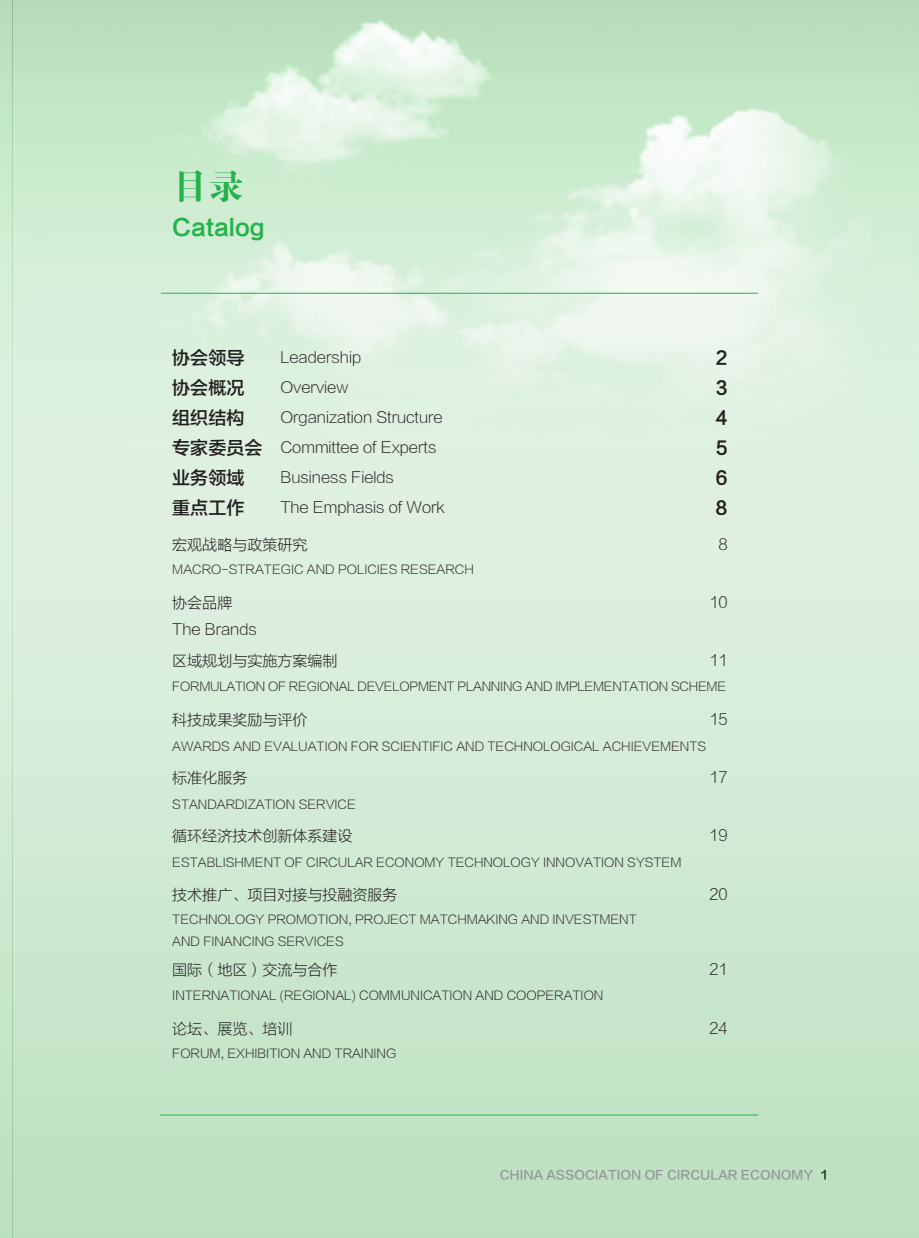
<style>
.page{position:relative;width:919px;height:1238px;background:#fff}
.page>*{position:absolute;margin:0;border:0;box-sizing:border-box;transform-origin:0 0}
.t1{font:36px "FZDBSJW GB1 0";color:#23b24b}
.t2{font:22.5px "FZLTZHK GBK1 0";color:#23b24b}
.t3{font:18px "FZLTZHK GBK1 0";color:#231f20}
.t4{font:15px/31.2px "FZLTXHJW GB1 0";color:#231f20}
.t5{font:12px/22.2px "FZLTXHJW GB1 0";color:#231f20}
.t6{font:12px "FZLTXHJW GB1 0";letter-spacing:-.02em;color:#231f20}
.t7{font:12px "FZLTZHJW GB1 0";color:#939598}
.s1{font-family:"FZLTZHK GBK1 0";font-size:18px}
.s2{color:#231f20}
</style>
<div class="page">
<svg style="left:13px;top:653px;width:905px;height:584px;fill:#cbe7ce"></svg>
<hr style="left:161px;top:293px;width:597px;height:1px;background:#23b24b">
<hr style="left:160px;top:1114px;width:598px;height:1px;background:#23b24b">
<svg style="left:0;top:1px;width:13px;height:1236px"></svg>
<h1 class="t1" style="left:172px;top:167px;width:73px">目录</h1>
<h2 class="t2" style="left:172px;top:215px;width:94px">Catalog</h2>
<h3 class="t3" style="left:172px;top:348px;width:73px">协会领导</h3>
<p class="t4" style="left:280px;top:342px;width:82px">Leadership</p>
<h3 class="t3" style="left:716px;top:348px;width:13px">2</h3>
<h3 class="t3" style="left:172px;top:378px;width:73px">协会概况</h3>
<p class="t4" style="left:280px;top:372px;width:69px">Overview</p>
<h3 class="t3" style="left:715px;top:378px;width:13px">3</h3>
<h3 class="t3" style="left:172px;top:408px;width:73px">组织结构</h3>
<p class="t4" style="left:280px;top:402px;width:164px">Organization Structure</p>
<h3 class="t3" style="left:715px;top:408px;width:13px">4</h3>
<p class="t4" style="left:172px;top:432px;width:266px"><span class="s1">专家委员会</span> Committee of Experts</p>
<h3 class="t3" style="left:715px;top:438px;width:13px">5</h3>
<h3 class="t3" style="left:172px;top:468px;width:73px">业务领域</h3>
<p class="t4" style="left:280px;top:462px;width:115px">Business Fields</p>
<h3 class="t3" style="left:715px;top:468px;width:13px">6</h3>
<h3 class="t3" style="left:172px;top:498px;width:73px">重点工作</h3>
<p class="t4" style="left:280px;top:492px;width:166px">The Emphasis of Work</p>
<h3 class="t3" style="left:715px;top:498px;width:14px">8</h3>
<p class="t4" style="left:172px;top:529px;width:136px">宏观战略与政策研究</p>
<p class="t4" style="left:718px;top:529px;width:11px">8</p>
<p class="t5" style="left:172px;top:559px;width:303px">MACRO- STRATEGIC AND POLICIES RESEARCH</p>
<p class="t4" style="left:172px;top:587px;width:61px">协会品牌</p>
<p class="t4" style="left:709px;top:587px;width:20px">10</p>
<p class="t4" style="left:172px;top:614px;width:166px">The Brands<br>区域规划与实施方案编制</p>
<p class="t4" style="left:709px;top:645px;width:20px">11</p>
<p class="t6" style="left:172px;top:680px;width:555px">FORMULATION OF REGIONAL DEVELOPMENT PLANNING AND IMPLEMENTATION SCHEME</p>
<p class="t4" style="left:172px;top:704px;width:136px">科技成果奖励与评价</p>
<p class="t4" style="left:709px;top:704px;width:20px">15</p>
<p class="t5" style="left:172px;top:735px;width:535px">AWARDS AND EVALUATION FOR SCIENTIFIC AND TECHNOLOGICAL ACHIEVEMENTS</p>
<p class="t4" style="left:172px;top:762px;width:76px">标准化服务</p>
<p class="t4" style="left:709px;top:762px;width:20px">17</p>
<p class="t5" style="left:172px;top:793px;width:185px">STANDARDIZATION SERVICE</p>
<p class="t4" style="left:172px;top:820px;width:181px">循环经济技术创新体系建设</p>
<p class="t4" style="left:709px;top:820px;width:20px">19</p>
<p class="t5" style="left:172px;top:852px;width:510px">ESTABLISHMENT OF CIRCULAR ECONOMY TECHNOLOGY INNOVATION SYSTEM</p>
<p class="t4" style="left:172px;top:878px;width:226px">技术推广、项目对接与投融资服务</p>
<p class="t4" style="left:709px;top:878px;width:20px">20</p>
<p class="t5" style="left:172px;top:908px;width:466px">TECHNOLOGY PROMOTION, PROJECT MATCHMAKING AND INVESTMENT<br>AND FINANCING SERVICES</p>
<p class="t4" style="left:172px;top:954px;width:166px">国际（地区）交流与合作</p>
<p class="t4" style="left:709px;top:954px;width:20px">21</p>
<p class="t5" style="left:172px;top:984px;width:432px">INTERNATIONAL (REGIONAL) COMMUNICATION AND COOPERATION</p>
<p class="t4" style="left:172px;top:1012px;width:121px">论坛、展览、培训</p>
<p class="t4" style="left:709px;top:1012px;width:20px">24</p>
<p class="t5" style="left:172px;top:1042px;width:225px">FORUM, EXHIBITION AND TRAINING</p>
<p class="t7" style="left:499px;top:1167px;width:329px">CHINA ASSOCIATION OF CIRCULAR ECONOMY <span class="s2">1</span></p>
</div>
